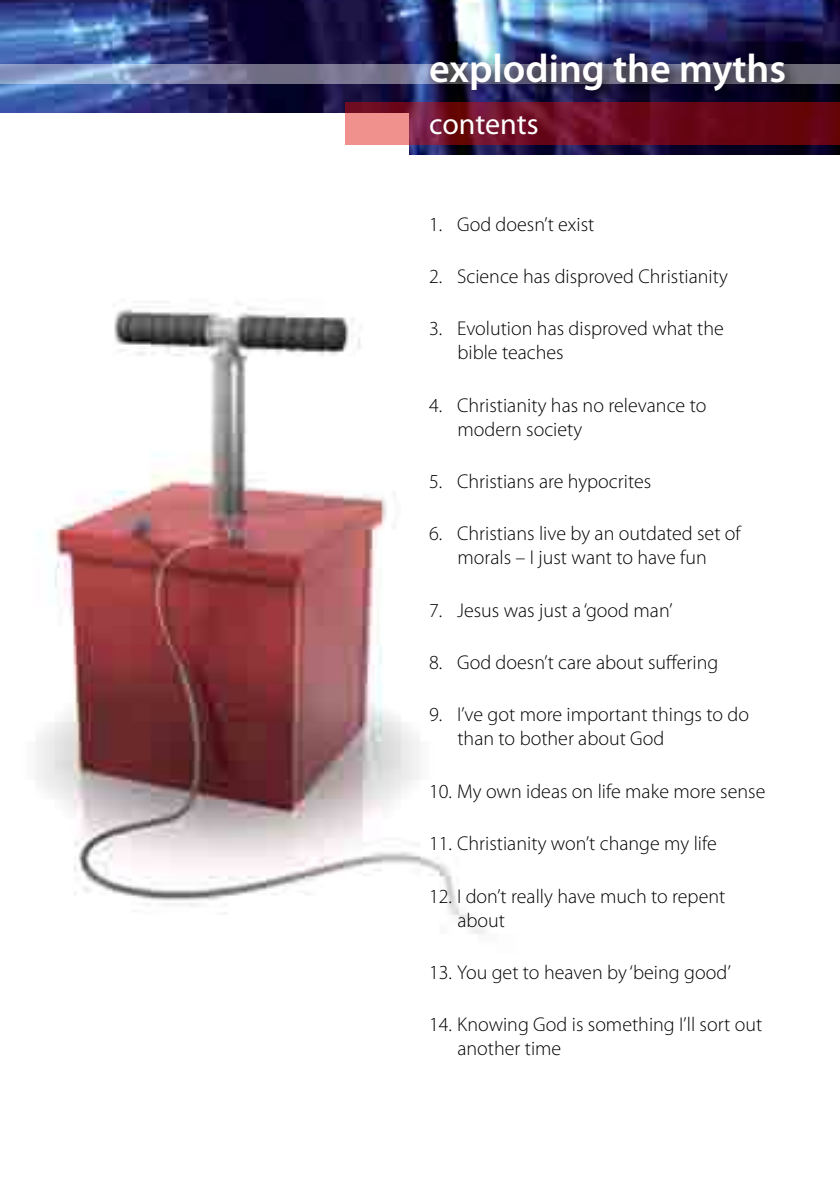
<style>
.page{position:relative;width:840px;height:1191px;background:#fff}
.page>*{position:absolute;margin:0;border:0;box-sizing:border-box;transform-origin:0 0}
.t1{font:600 40px "Myriad Pro";color:#fff}
.t2{font:30px "Myriad Pro";letter-spacing:-.005em;color:#fff}
.t3{font:300 20px/24px "Myriad Pro";color:#000}
</style>
<div class="page">
<img style="left:36px;top:302px;width:450px;height:632px">
<img style="left:0;top:0;width:839px;height:154px">
<div style="left:0;top:113px;width:408px;height:50px;background:#fff"></div>
<svg style="left:0;top:64px;width:839px;height:20px"></svg>
<div style="left:423px;top:47px;width:374px;height:57px;background:#000;opacity:.75"></div>
<svg style="left:345px;top:102px;width:494px;height:43px"></svg>
<h1 class="t1" style="left:429px;top:44px;width:358px">exploding the myths</h1>
<h2 class="t2" style="left:429px;top:106px;width:111px">contents</h2>
<p class="t3" style="left:429px;top:212px;width:167px">1. God doesn’t exist</p>
<p class="t3" style="left:429px;top:264px;width:300px">2. Science has disproved Christianity</p>
<p class="t3" style="left:457px;top:316px;width:268px;text-indent:-28px">3. Evolution has disproved what the bible teaches</p>
<p class="t3" style="left:457px;top:393px;width:250px;text-indent:-28px">4. Christianity has no relevance to modern society</p>
<p class="t3" style="left:429px;top:469px;width:223px">5. Christians are hypocrites</p>
<p class="t3" style="left:429px;top:521px;width:313px;text-align:center">6. Christians live by an outdated set of morals – I just want to have fun</p>
<p class="t3" style="left:429px;top:598px;width:245px">7. Jesus was just a ‘good man’</p>
<p class="t3" style="left:429px;top:650px;width:290px">8. God doesn’t care about suffering</p>
<p class="t3" style="left:457px;top:702px;width:293px;text-indent:-28px">9. I’ve got more important things to do than to bother about God</p>
<p class="t3" style="left:429px;top:779px;width:337px">10. My own ideas on life make more sense</p>
<p class="t3" style="left:429px;top:831px;width:289px">11. Christianity won’t change my life</p>
<p class="t3" style="left:457px;top:883px;width:269px;text-indent:-28px">12. I don’t really have much to repent about</p>
<p class="t3" style="left:429px;top:960px;width:303px">13. You get to heaven by ‘being good’</p>
<p class="t3" style="left:457px;top:1012px;width:306px;text-indent:-28px">14. Knowing God is something I’ll sort out another time</p>
</div>
